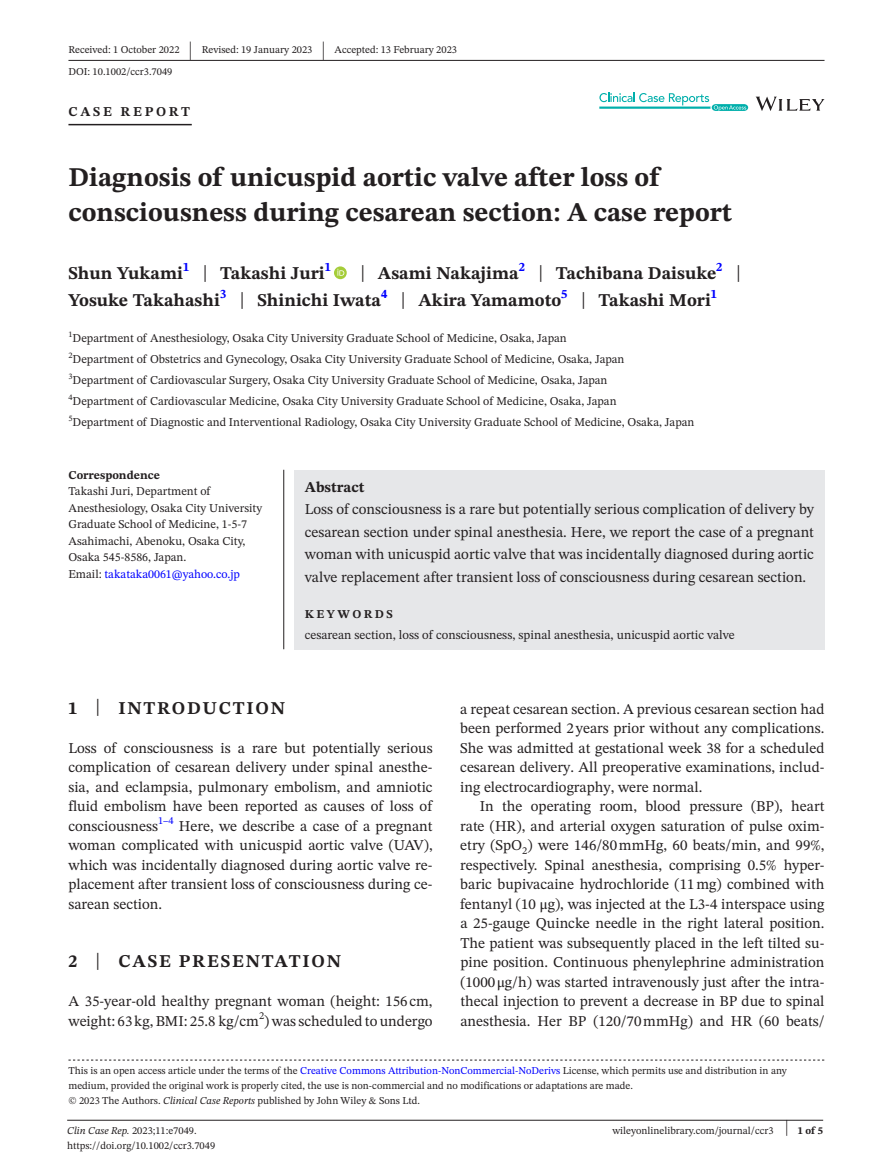
<style>
.page{position:relative;width:893px;height:1174px;background:#fff}
.page>*{position:absolute;margin:0;border:0;box-sizing:border-box;transform-origin:0 0}
.t1{font:700 27px/34.5px "STIX Two Text";color:#231f20}
.t2{font:25.65px "STIX Two Text";color:#231f20;scale:.49 1}
.t3{font:700 18px/27px "STIX Two Text";color:#231f20}
.t4{font:700 18px "STIX Two Text";letter-spacing:.1em;color:#231f20}
.t5{font:15px/19.5px "STIX Two Text";color:#231f20;text-align:justify}
.t6{font:700 15px "STIX Two Text";color:#231f20}
.t7{font:700 13.5px "STIX Two Text";letter-spacing:.2em;color:#231f20}
.t8{font:12.75px "STIX Two Text";color:#231f20}
.t9{font:12px/16.5px "STIX Two Text";color:#231f20}
.t10{font:700 12px "STIX Two Text";color:#231f20}
.t11{font:700 12px "STIX Two Text";letter-spacing:.2em;color:#231f20}
.t12{font:10.5px/15px "STIX Two Text";color:#231f20}
.t13{font:700 10.5px "STIX Two Text";color:#231f20}
.t14{font:10.5px "STIX Two Text";color:#00f}
.t15{font:8.4px "STIX Two Text";color:#231f20}
.s1{font-weight:400;font-size:23.4px}
.s2{color:#00f}
.s3{font-weight:400;font-size:23.7px}
.s4{font-family:"STIX"}
.s5{font-style:italic}
.s6{font-weight:400;font-size:22.2px}
</style>
<div class="page">
<hr style="left:67px;top:1119px;width:756px;height:1px;background:#231f20">
<svg style="left:756px;top:97px;width:68px;height:14px"></svg>
<svg style="left:599px;top:93px;width:149px;height:18px"></svg>
<hr style="left:68px;top:60px;width:756px;height:1px;background:#231f20">
<hr style="left:68px;top:124px;width:124px;height:1px;background:#231f20">
<svg style="left:334px;top:266px;width:13px;height:13px"></svg>
<svg style="left:337px;top:269px;width:7px;height:7px"></svg>
<svg style="left:68px;top:1059px;width:756px;height:1px"></svg>
<div style="left:294px;top:470px;width:530px;height:179px;background:#e6e7e9"></div>
<hr style="left:283px;top:470px;width:1px;height:179px;background:#231f20">
<p class="t12" style="left:68px;top:42px;width:113px">Received: 1 October 2022</p>
<h2 class="t2" style="left:189px;top:32px;width:8px">|</h2>
<p class="t12" style="left:202px;top:42px;width:112px">Revised: 19 January 2023</p>
<h2 class="t2" style="left:322px;top:32px;width:8px">|</h2>
<p class="t12" style="left:335px;top:42px;width:124px">Accepted: 13 February 2023</p>
<p class="t12" style="left:68px;top:64px;width:105px">DOI: 10.1002/ccr3.7049</p>
<p class="t7" style="left:68px;top:101px;width:123px">CASE REPORT</p>
<h1 class="t1" style="left:68px;top:161px;width:665px">Diagnosis of unicuspid aortic valve after loss of consciousness during cesarean section: A case report</h1>
<p class="t3" style="left:68px;top:260px;width:264px">Shun Yukami<sup>1</sup> <span class="s1">|</span> Takashi Juri<sup>1</sup></p>
<p class="t3" style="left:68px;top:260px;width:674px;text-indent:292px"><span class="s1">|</span> Asami Nakajima<sup>2</sup> <span class="s1">|</span> Tachibana Daisuke<sup>2</sup> <span class="s1">|<br></span>Yosuke Takahashi<sup>3</sup> <span class="s1">|</span> Shinichi Iwata<sup>4</sup> <span class="s1">|</span> Akira Yamamoto<sup>5</sup> <span class="s1">|</span> Takashi Mori<sup>1</sup></p>
<p class="t9" style="left:68px;top:328px;width:558px;line-height:21px"><sup>1</sup>Department of Anesthesiology, Osaka City University Graduate School of Medicine, Osaka, Japan <sup>2</sup>Department of Obstetrics and Gynecology, Osaka City University Graduate School of Medicine, Osaka, Japan <sup>3</sup>Department of Cardiovascular Surgery, Osaka City University Graduate School of Medicine, Osaka, Japan <sup>4</sup>Department of Cardiovascular Medicine, Osaka City University Graduate School of Medicine, Osaka, Japan</p>
<p class="t15" style="left:68px;top:412px;width:6px">5</p>
<p class="t9" style="left:73px;top:414px;width:623px">Department of Diagnostic and Interventional Radiology, Osaka City University Graduate School of Medicine, Osaka, Japan</p>
<p class="t10" style="left:68px;top:466px;width:93px">Correspondence</p>
<p class="t9" style="left:68px;top:483px;width:195px">Takashi Juri, Department of<br>Anesthesiology, Osaka City University<br>Graduate School of Medicine, 1-5-7<br>Asahimachi, Abenoku, Osaka City,<br>Osaka 545-8586, Japan.<br>Email: <span class="s2">takataka0061@yahoo.co.jp</span></p>
<p class="t6" style="left:305px;top:476px;width:61px">Abstract</p>
<p class="t5" style="left:305px;top:498px;width:511px;line-height:22.5px">Loss of consciousness is a rare but potentially serious complication of delivery by cesarean section under spinal anesthesia. Here, we report the case of a pregnant woman with unicuspid aortic valve that was incidentally diagnosed during aortic valve replacement after transient loss of consciousness during cesarean section.</p>
<p class="t11" style="left:305px;top:605px;width:90px">KEYWORDS</p>
<p class="t8" style="left:305px;top:625px;width:432px">cesarean section, loss of consciousness, spinal anesthesia, unicuspid aortic valve</p>
<p class="t4" style="left:68px;top:695px;width:218px">1 <span class="s3">|</span> INTRODUCTION</p>
<p class="t5" style="left:68px;top:738px;width:366px">Loss of consciousness is a rare but potentially serious complication of cesarean delivery under spinal anesthe&shy;sia, and eclampsia, pulmonary embolism, and amniotic fluid embolism have been reported as causes of loss of consciousness</p>
<p class="t14" style="left:158px;top:813px;width:17px">1–4</p>
<p class="t5" style="left:68px;top:816px;width:366px;text-indent:111px">Here, we describe a case of a pregnant woman complicated with unicuspid aortic valve (UAV), which was incidentally diagnosed during aortic valve re&shy;placement after transient loss of consciousness during ce&shy;sarean section.</p>
<p class="t4" style="left:68px;top:948px;width:274px">2 <span class="s3">|</span> CASE PRESENTATION</p>
<p class="t5" style="left:68px;top:991px;width:366px">A 35-year-old healthy pregnant woman (height: 156 cm, weight: 63kg, BMI: 25.8 kg/cm ) was scheduled to undergo</p>
<p class="t12" style="left:259px;top:1008px;width:7px">2</p>
<p class="t5" style="left:460px;top:699px;width:366px">a repeat cesarean section. A previous cesarean section had been performed 2 years prior without any complications.<br>She was admitted at gestational week 38 for a scheduled cesarean delivery. All preoperative examinations, includ&shy;ing electrocardiography, were normal.</p>
<p class="t5" style="left:460px;top:796px;width:366px;text-indent:20px">In the operating room, blood pressure (BP), heart rate (HR), and arterial oxygen saturation of pulse oxim&shy;etry (SpO<sub>2</sub>) were 146/80mmHg, 60 beats/min, and 99%, respectively. Spinal anesthesia, comprising 0.5% hyper&shy;baric bupivacaine hydrochloride (11mg) combined with fentanyl (10 <span class="s4">μ</span>g), was injected at the L3-4 interspace using a 25-gauge Quincke needle in the right lateral position.<br>The patient was subsequently placed in the left tilted su&shy;pine position. Continuous phenylephrine administration (1000<span class="s4">μ</span>g/h) was started intravenously just after the intra&shy;thecal injection to prevent a decrease in BP due to spinal anesthesia. Her BP (120/70mmHg) and HR (60 beats/</p>
<p class="t12" style="left:68px;top:1063px;width:720px">This is an open access article under the terms of the <span class="s2">Creative Commons Attribution-NonCommercial-NoDerivs</span> License, which permits use and distribution in any medium, provided the original work is properly cited, the use is non-commercial and no modifications or adaptations are made.<br>© 2023 The Authors. <span class="s5">Clinical Case Reports</span> published by John Wiley &amp; Sons Ltd.</p>
<p class="t12" style="left:67px;top:1123px;width:131px"><span class="s5">Clin Case Rep.</span> 2023;11:e7049.</p>
<p class="t13" style="left:785px;top:1123px;width:39px"><span class="s6">|</span> 1 of 5</p>
<p class="t12" style="left:67px;top:1138px;width:150px">https://doi.org/10.1002/ccr3.7049</p>
<p class="t12" style="left:612px;top:1123px;width:163px">wileyonlinelibrary.com/journal/ccr3</p>
</div>
